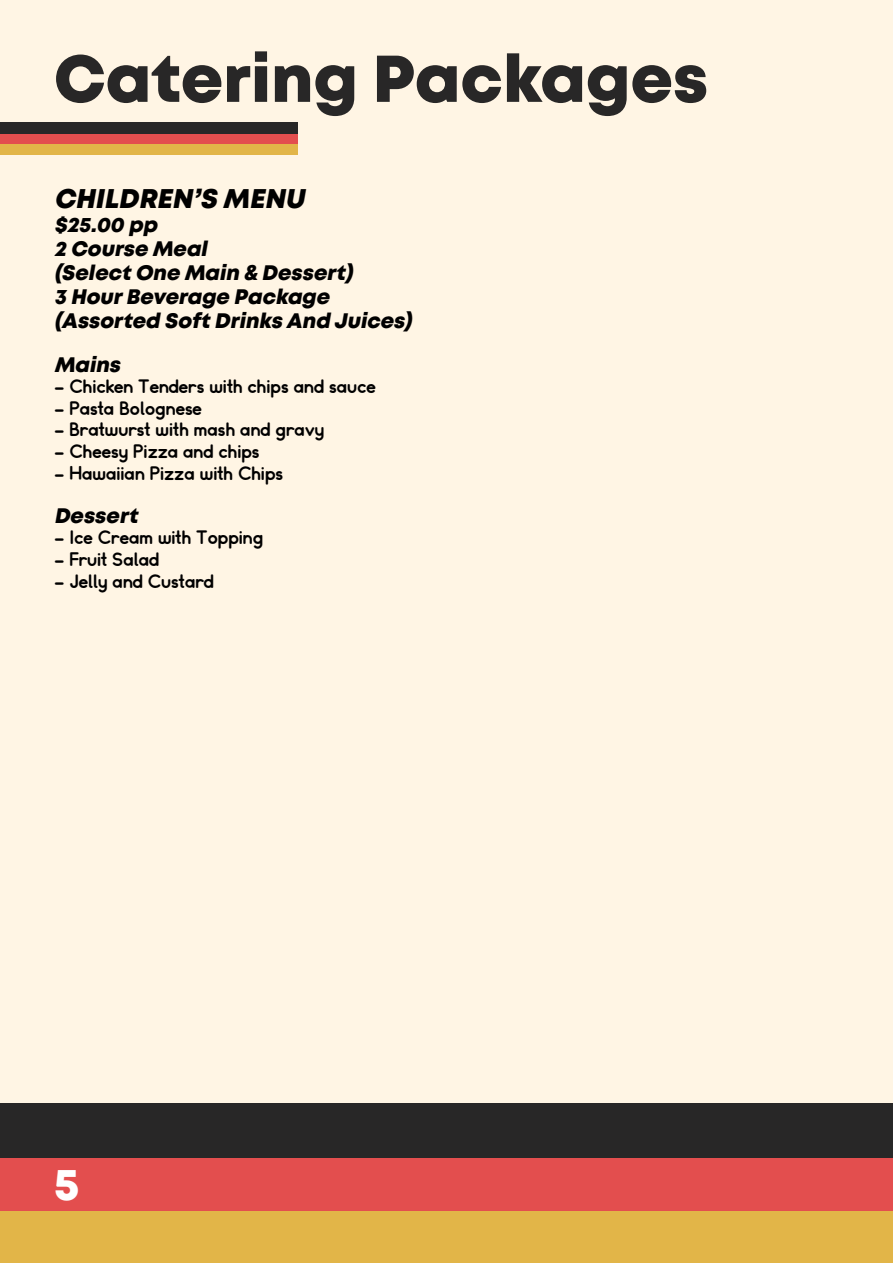
<style>
.page{position:relative;width:893px;height:1263px;background:#fff5e4}
.page>*{position:absolute;margin:0;border:0;box-sizing:border-box;transform-origin:0 0}
.t1{font:66px "Mont Heavy DEMO";color:#282727}
.t2{font:45px "Mont Heavy DEMO";color:#fff}
.t3{font:italic 27px "Mont Heavy DEMO";color:#000}
.t4{font:italic 21px/24px "Mont Heavy DEMO";color:#000}
.t5{font:18px "Somatic Rounded";color:#000}
</style>
<div class="page">
<div style="left:0;top:1209px;width:893px;height:54px;background:#e2b548"></div>
<div style="left:0;top:1156px;width:893px;height:54px;background:#e34e4e"></div>
<div style="left:0;top:1104px;width:893px;height:54px;background:#282727"></div>
<div style="left:0;top:143px;width:297px;height:11px;background:#e2b548"></div>
<div style="left:0;top:133px;width:297px;height:11px;background:#e34e4e"></div>
<div style="left:0;top:122px;width:297px;height:11px;background:#282727"></div>
<h1 class="t1" style="left:54px;top:41px;width:656px">Catering Packages</h1>
<h3 class="t3" style="left:54px;top:184px;width:258px">CHILDREN’S MENU</h3>
<p class="t4" style="left:54px;top:214px;width:364px">$25.00 pp<br>2 Course Meal<br>(Select One Main &amp; Dessert)<br>3 HourBeverage Package (Assorted Soft Drinks And Juices)</p>
<p class="t4" style="left:54px;top:353px;width:72px">Mains</p>
<p class="t5" style="left:54px;top:379px;width:323px">- Chicken Tenders with chips and sauce</p>
<p class="t5" style="left:54px;top:400px;width:149px">- Pasta Bolognese</p>
<p class="t5" style="left:54px;top:422px;width:272px">- Bratwurst with mash and gravy</p>
<p class="t5" style="left:54px;top:444px;width:207px">- Cheesy Pizza and chips</p>
<p class="t5" style="left:54px;top:465px;width:231px">- Hawaiian Pizza with Chips</p>
<p class="t4" style="left:54px;top:505px;width:90px">Dessert</p>
<p class="t5" style="left:54px;top:530px;width:211px">- Ice Cream with Topping</p>
<p class="t5" style="left:54px;top:552px;width:107px">- Fruit Salad</p>
<p class="t5" style="left:54px;top:573px;width:161px">- Jelly and Custard</p>
<h2 class="t2" style="left:54px;top:1159px;width:27px">5</h2>
</div>
